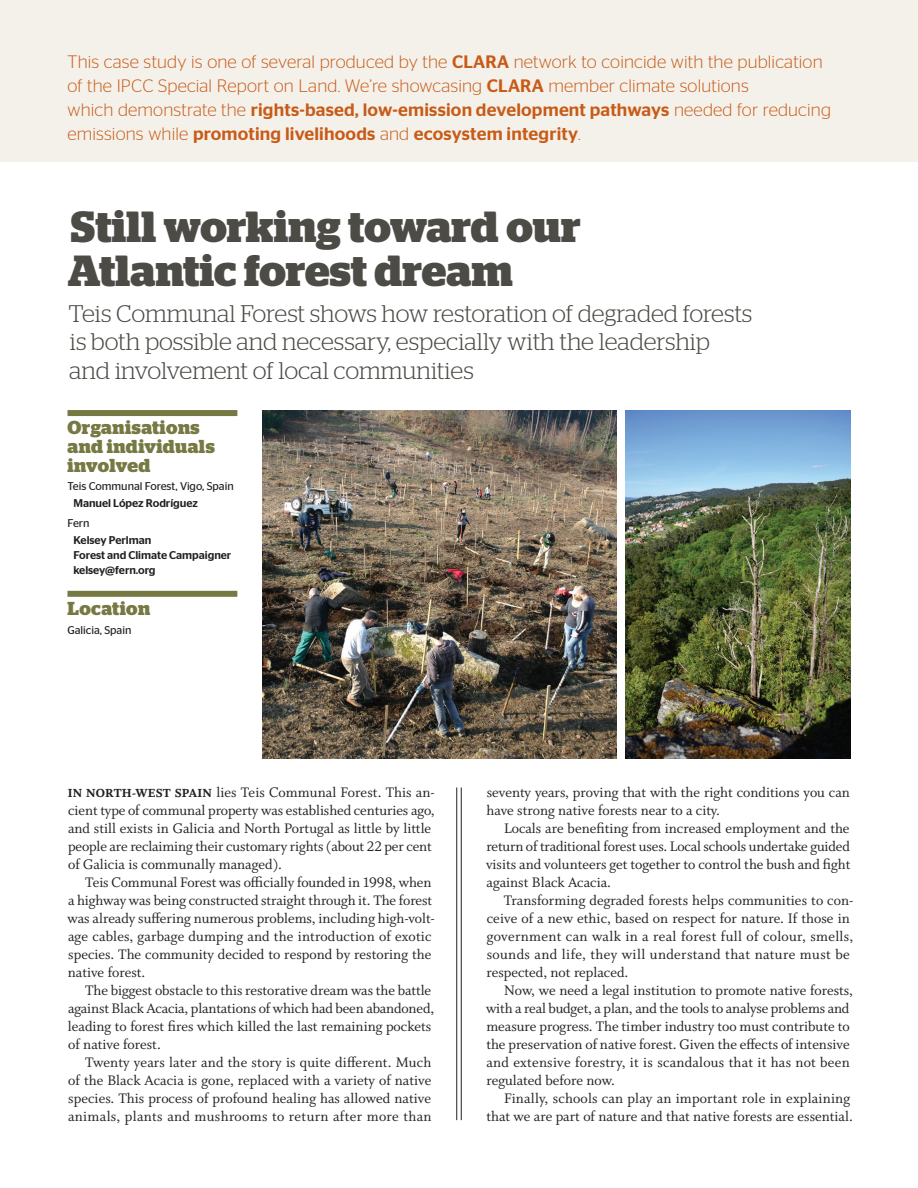
<style>
.page{position:relative;width:918px;height:1188px;background:#fff}
.page>*{position:absolute;margin:0;border:0;box-sizing:border-box;transform-origin:0 0}
.t1{font:700 43.5px/43.5px "Stag";color:#4c4b46}
.t2{font:300 24px/28.5px "Stag";letter-spacing:-.005em;color:#4c4b46}
.t3{font:700 18.75px/18.8px "Stag";letter-spacing:.025em;color:#767942}
.t4{font:300 18px/24px "Stag Sans";letter-spacing:.01em;color:#c85b18}
.t5{font:15.3px/18px "Whitman Roman LF";color:#231f20}
.t6{font:500 11.25px/15px "Stag Sans";letter-spacing:-.005em;color:#231f20}
.t7{font:11.25px "Stag Sans";letter-spacing:-.005em;color:#231f20}
.s1{font-weight:500}
.s2{font-family:"Whitman Extra Bold LF";font-size:13.2px}
</style>
<div class="page">
<div style="left:0;top:0;width:918px;height:162px;background:#f4f1ea"></div>
<img style="left:626px;top:410px;width:224px;height:349px">
<hr style="left:456px;top:788px;width:1px;height:332px;background:#231f20">
<hr style="left:461px;top:788px;width:1px;height:332px;background:#231f20">
<div style="left:68px;top:410px;width:169px;height:6px;background:#767942"></div>
<div style="left:68px;top:591px;width:169px;height:6px;background:#767942"></div>
<img style="left:262px;top:410px;width:354px;height:349px">
<p class="t4" style="left:68px;top:50px;width:765px">This case study is one of several produced by the <span class="s1">CLARA</span> network to coincide with the publication of the IPCC Special Report on Land. We’re showcasing <span class="s1">CLARA</span> member climate solutions<br>which demonstrate the <span class="s1">rights-based, low-emission development pathways</span> needed for reducing emissions while <span class="s1">promoting livelihoods</span> and <span class="s1">ecosystem integrity</span>.</p>
<h1 class="t1" style="left:68px;top:205px;width:514px">Still working toward our<br>Atlantic forest dream</h1>
<h2 class="t2" style="left:69px;top:299px;width:685px">Teis Communal Forest shows how restoration of degraded forests is both possible and necessary, especially with the leadership and involvement of local communities</h2>
<p class="t3" style="left:68px;top:418px;width:149px">Organisations and individuals involved</p>
<p class="t7" style="left:68px;top:480px;width:168px">Teis Communal Forest, Vigo, Spain</p>
<p class="t6" style="left:73px;top:495px;width:126px">Manuel López Rodríguez</p>
<p class="t7" style="left:68px;top:517px;width:23px">Fern</p>
<p class="t6" style="left:73px;top:532px;width:159px">Kelsey Perlman<br>Forest and Climate Campaigner kelsey@fern.org</p>
<p class="t3" style="left:68px;top:599px;width:84px">Location</p>
<p class="t7" style="left:68px;top:623px;width:65px">Galicia, Spain</p>
<p class="t5" style="left:68px;top:783px;width:369px"><span class="s2">IN NORTH-WEST SPAIN</span> lies Teis Communal Forest. This an&shy;cient type of communal property was established centuries ago, and still exists in Galicia and North Portugal as little by little people are reclaiming their customary rights (about 22 per cent of Galicia is communally managed).</p>
<p class="t5" style="left:68px;top:873px;width:369px;text-indent:18px">Teis Communal Forest was officially founded in 1998, when a highway was being constructed straight through it. The forest was already suffering numerous problems, including high-volt&shy;age cables, garbage dumping and the introduction of exotic species. The community decided to respond by restoring the native forest.</p>
<p class="t5" style="left:68px;top:981px;width:368px;text-indent:17px">The biggest obstacle to this restorative dream was the battle against Black Acacia, plantations of which had been abandoned, leading to forest fires which killed the last remaining pockets of native forest.</p>
<p class="t5" style="left:68px;top:1053px;width:365px;text-align:justify;text-indent:17px">Twenty years later and the story is quite different. Much of the Black Acacia is gone, replaced with a variety of native species. This process of profound healing has allowed native animals, plants and mushrooms to return after more than</p>
<p class="t5" style="left:486px;top:783px;width:365px">seventy years, proving that with the right conditions you can have strong native forests near to a city.</p>
<p class="t5" style="left:486px;top:819px;width:366px;text-align:justify;text-indent:18px">Locals are benefiting from increased employment and the return of traditional forest uses. Local schools undertake guided visits and volunteers get together to control the bush and fight against Black Acacia.</p>
<p class="t5" style="left:486px;top:891px;width:369px;text-indent:17px">Transforming degraded forests helps communities to con&shy;ceive of a new ethic, based on respect for nature. If those in government can walk in a real forest full of colour, smells, sounds and life, they will understand that nature must be respected, not replaced.</p>
<p class="t5" style="left:486px;top:981px;width:368px;text-indent:18px">Now, we need a legal institution to promote native forests, with a real budget, a plan, and the tools to analyse problems and measure progress. The timber industry too must contribute to the preservation of native forest. Given the effects of intensive and extensive forestry, it is scandalous that it has not been regulated before now.</p>
<p class="t5" style="left:486px;top:1089px;width:368px;text-align:right">Finally, schools can play an important role in explaining that we are part of nature and that native forests are essential.</p>
</div>
